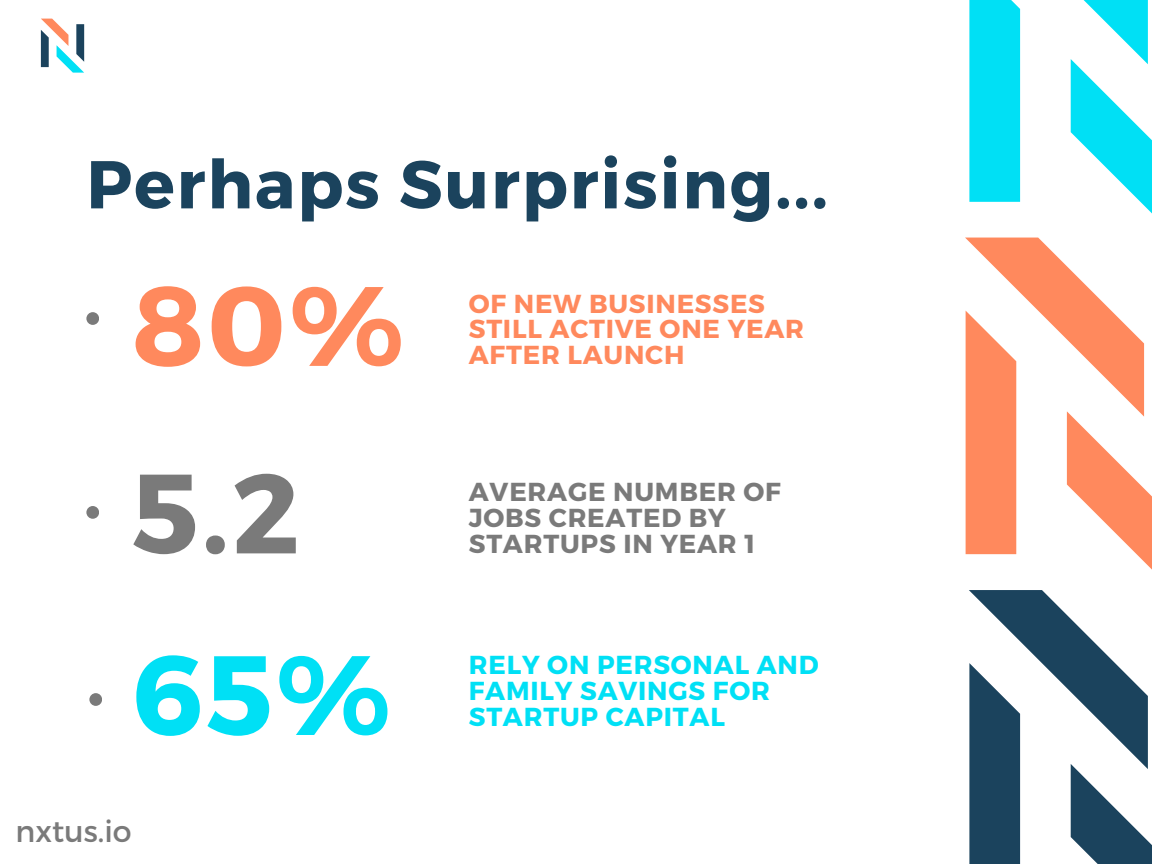
<style>
.page{position:relative;width:1152px;height:864px;background:#fff}
.page>*{position:absolute;margin:0;border:0;box-sizing:border-box;transform-origin:0 0}
.t1{font:700 112.5px "Montserrat";color:#00e0f5}
.t2{font:700 112.5px "Montserrat";color:#ff895d}
.t3{font:700 112.5px "Montserrat";color:#7a7a7a}
.t4{font:700 67.5px "Montserrat";letter-spacing:.025em;color:#1b435d}
.t5{font:30px "Montserrat";color:#7a7a7a}
.t6{font:700 25.95px/25.8px "Montserrat";letter-spacing:.03em;color:#00e0f5}
.t7{font:700 25.95px/25.8px "Montserrat";letter-spacing:.03em;color:#ff895d}
.t8{font:700 25.95px/25.8px "Montserrat";letter-spacing:.03em;color:#7a7a7a}
</style>
<div class="page">
<svg style="left:965px;top:0;width:187px;height:864px"></svg>
<svg style="left:41px;top:19px;width:43px;height:54px"></svg>
<div style="left:86px;top:312px;width:13px;height:13px;background:#7a7a7a;border-radius:50%"></div>
<div style="left:86px;top:506px;width:13px;height:13px;background:#7a7a7a;border-radius:50%"></div>
<div style="left:89px;top:693px;width:13px;height:13px;background:#7a7a7a;border-radius:50%"></div>
<h1 class="t4" style="left:86px;top:140px;width:743px">Perhaps Surprising...</h1>
<p class="t2" style="left:132px;top:253px;width:274px">80%</p>
<h1 class="t7" style="left:469px;top:289px;width:337px">OF NEW BUSINESSES<br>STILL ACTIVE ONE YEAR</h1>
<h1 class="t7" style="left:469px;top:341px;width:217px">AFTER LAUNCH</h1>
<h1 class="t3" style="left:132px;top:440px;width:169px">5.2</h1>
<p class="t8" style="left:469px;top:478px;width:314px">AVERAGE NUMBER OF<br>JOBS CREATED BY<br>STARTUPS IN YEAR 1</p>
<p class="t1" style="left:132px;top:622px;width:261px">65%</p>
<h2 class="t6" style="left:469px;top:651px;width:351px">RELY ON PERSONAL AND<br>FAMILY SAVINGS FOR<br>STARTUP CAPITAL</h2>
<p class="t5" style="left:16px;top:812px;width:118px">nxtus.io</p>
</div>
